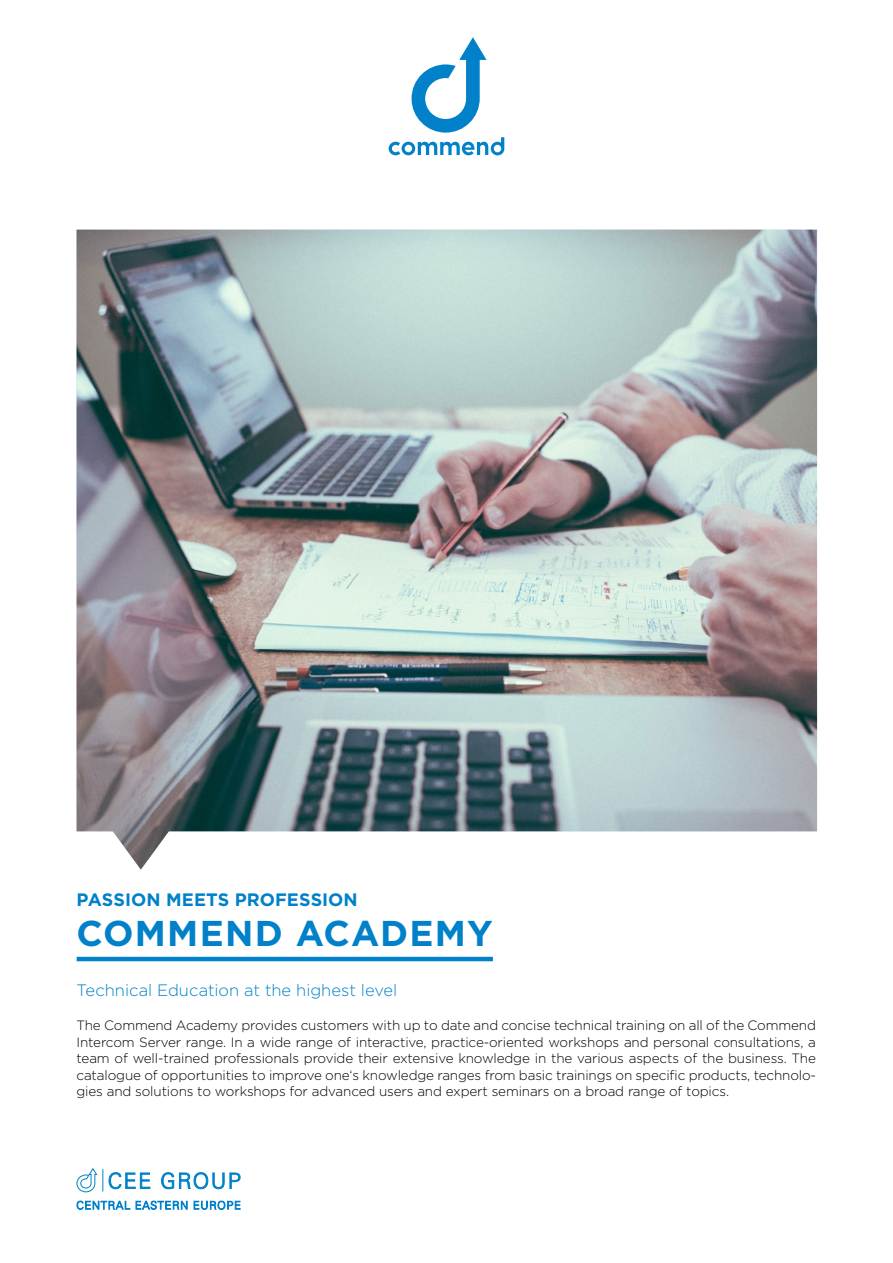
<style>
.page{position:relative;width:893px;height:1263px;background:#fff}
.page>*{position:absolute;margin:0;border:0;box-sizing:border-box;transform-origin:0 0}
.t1{font:700 35.85px "Gotham";letter-spacing:.03em;color:#0081c9}
.t2{font:700 18px "Gotham";letter-spacing:.005em;color:#0081c9}
.t3{font:300 16.5px "Gotham";color:#0081c9}
.t4{font:300 13.5px/16.5px "Gotham";letter-spacing:-.01em;color:#000;text-align:justify}
</style>
<div class="page">
<img style="left:77px;top:230px;width:740px;height:640px">
<svg style="left:76px;top:1200px;width:165px;height:10px"></svg>
<svg style="left:76px;top:1168px;width:165px;height:24px"></svg>
<svg style="left:389px;top:37px;width:115px;height:118px"></svg>
<hr style="left:77px;top:957px;width:416px;height:4px;background:#0081c9">
<h2 class="t2" style="left:77px;top:887px;width:283px">PASSION MEETS PROFESSION</h2>
<h1 class="t1" style="left:77px;top:909px;width:418px">COMMEND ACADEMY</h1>
<p class="t3" style="left:77px;top:979px;width:322px">Technical Education at the highest level</p>
<p class="t4" style="left:77px;top:1017px;width:741px">The Commend Academy provides customers with up to date and concise technical training on all of the Commend Intercom Server range. In a wide range of interactive, practice-oriented workshops and personal consultations, a team of well-trained professionals provide their extensive knowledge in the various aspects of the business. The catalogue of opportunities to improve one‘s knowledge ranges from basic trainings on specific products, technolo&shy;gies and solutions to workshops for advanced users and expert seminars on a broad range of topics.</p>
</div>
